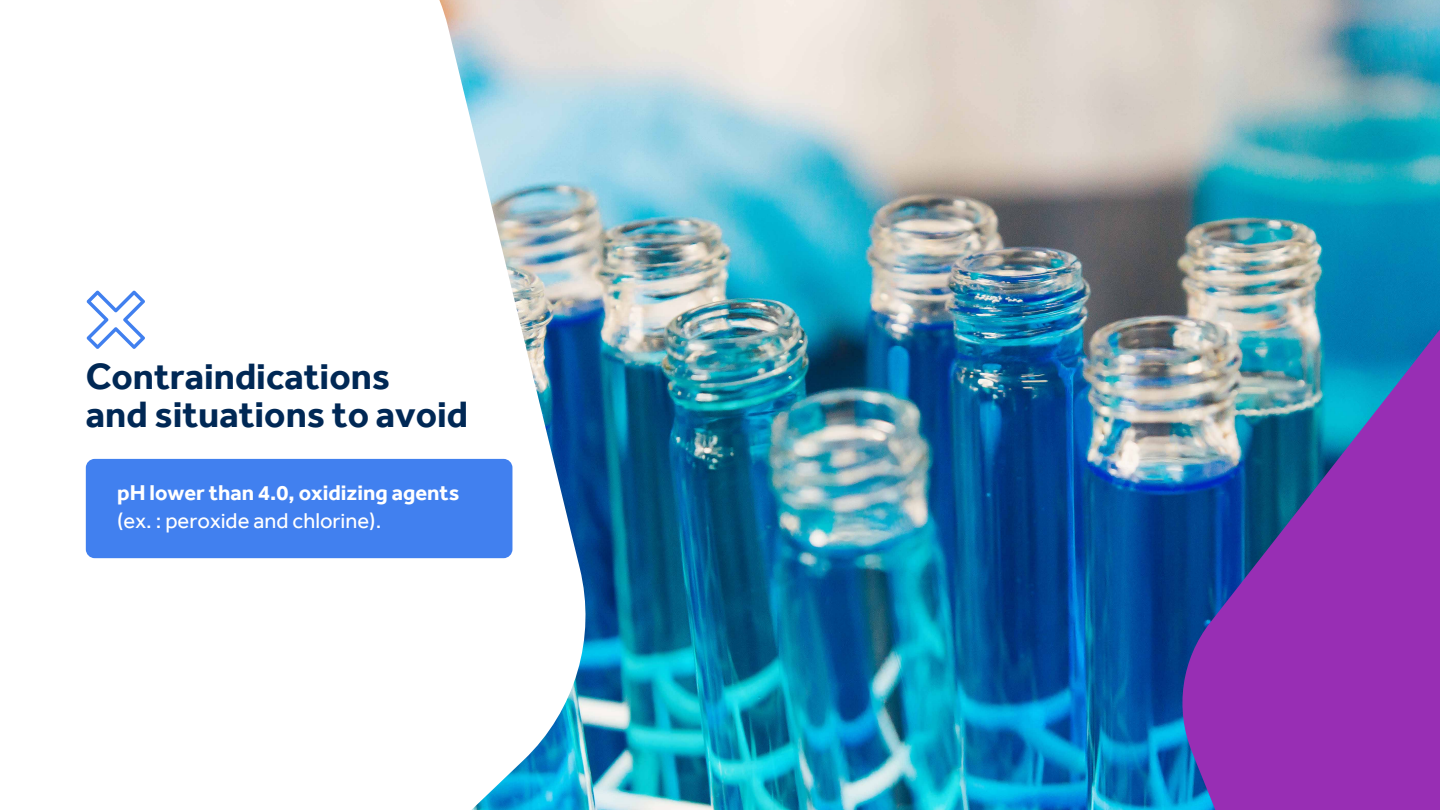
<style>
.page{position:relative;width:1440px;height:810px;background:#fff}
.page>*{position:absolute;margin:0;border:0;box-sizing:border-box;transform-origin:0 0}
.t1{font:700 37.72px/37.7px "Effra";color:#002855}
.t2{font:700 21.98px "Effra";color:#fff}
.t3{font:21.98px "Effra";color:#fff}
</style>
<div class="page">
<img style="left:597px;top:0;width:843px;height:810px">
<svg style="left:85px;top:0;width:512px;height:810px"></svg>
<svg style="left:1174px;top:280px;width:266px;height:530px;background:#6d53ad"></svg>
<svg style="left:87px;top:290px;width:58px;height:59px"></svg>
<div style="left:86px;top:459px;width:426px;height:99px;background:#4180ef;border-radius:9px"></div>
<p class="t1" style="left:86px;top:357px;width:384px">Contraindications<br>and situations to avoid</p>
<p class="t2" style="left:117px;top:480px;width:344px">pH lower than 4.0, oxidizing agents</p>
<p class="t3" style="left:117px;top:508px;width:266px">(ex. : peroxide and chlorine).</p>
</div>
